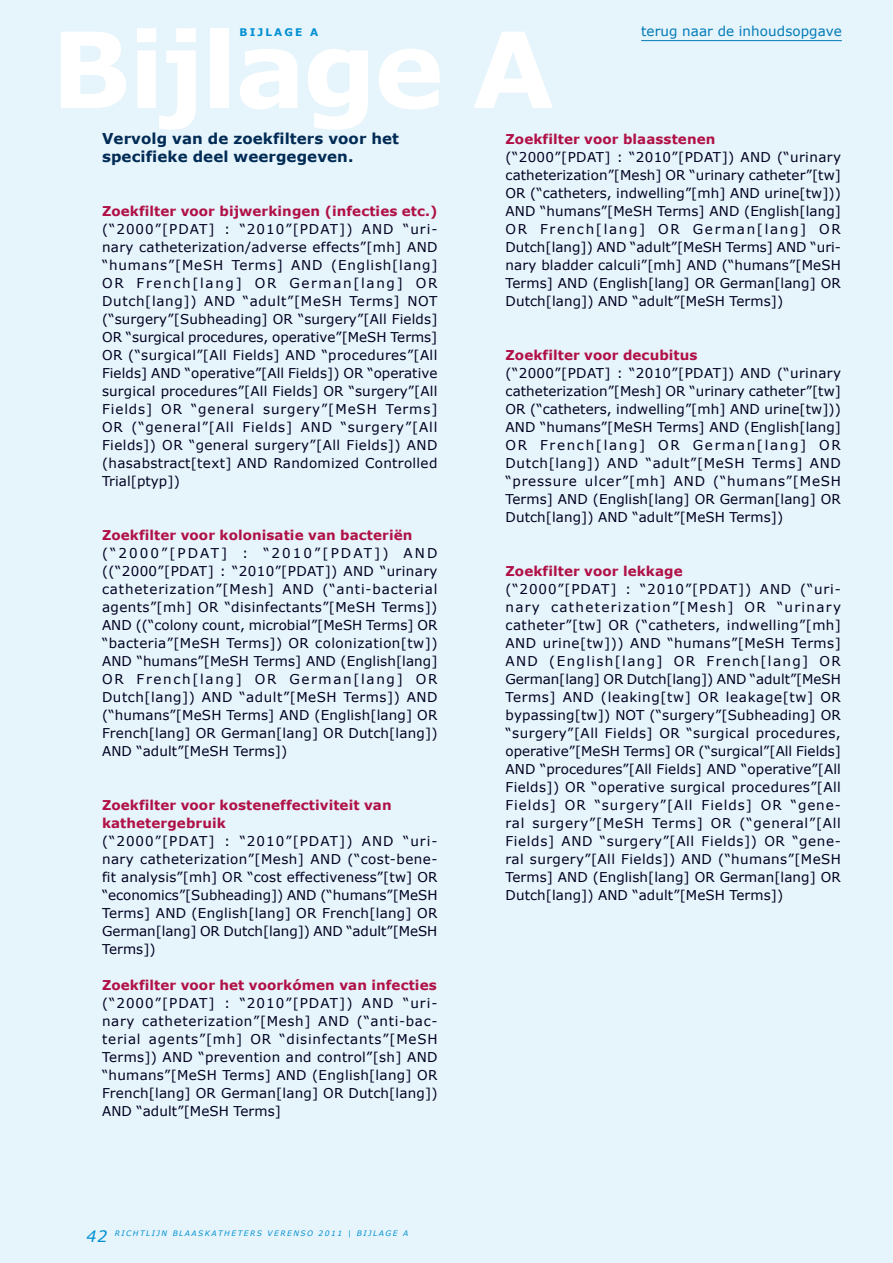
<style>
.page{position:relative;width:893px;height:1263px;background:#e6f4fb}
.page>*{position:absolute;margin:0;border:0;box-sizing:border-box;transform-origin:0 0}
.t1{font:700 105px "Verdana";letter-spacing:-.025em;color:#fff}
.t2{font:700 15px/18px "Verdana";letter-spacing:.005em;color:#002b55}
.t3{font:13.5px/18px "Verdana";letter-spacing:.005em;color:#000020;text-align:justify}
.t4{font:700 13.5px/18px "Verdana";letter-spacing:.005em;color:#b01046}
.t5{font:13.5px "Verdana";letter-spacing:.005em;color:#007ab7}
.t6{font:700 10.5px "Verdana";color:#0090d2}
.t7{font:italic 7.5px "Verdana";letter-spacing:.2em;color:#0090d2}
.s1{font-size:15.75px}
</style>
<div class="page">
<hr style="left:641px;top:40px;width:201px;height:1px;background:#007ab7">
<h1 class="t1" style="left:51px;top:3px;width:504px">Bijlage A</h1>
<p class="t6" style="left:240px;top:25px;width:10px">bijlage</p>
<p class="t6" style="left:310px;top:25px;width:10px">A</p>
<p class="t5" style="left:641px;top:22px;width:202px">terug naar de inhoudsopgave</p>
<p class="t2" style="left:102px;top:129px;width:299px">Vervolg van de zoekfilters voor het specifieke deel weergegeven.</p>
<p class="t4" style="left:102px;top:202px;width:337px">Zoekfilter voor bijwerkingen (infecties etc.)</p>
<p class="t3" style="left:102px;top:220px;width:337px">(“2000”[PDAT] : “2010”[PDAT]) AND “uri&shy;nary catheterization/adverse effects”[mh] AND “humans”[MeSH Terms] AND (English[lang] OR French[lang] OR German[lang] OR Dutch[lang]) AND “adult”[MeSH Terms] NOT (“surgery”[Subheading] OR “surgery”[All Fields] OR “surgical procedures, operative”[MeSH Terms] OR (“surgical”[All Fields] AND “procedures”[All Fields] AND “operative”[All Fields]) OR “operative surgical procedures”[All Fields] OR “surgery”[All Fields] OR “general surgery”[MeSH Terms] OR (“general”[All Fields] AND “surgery”[All Fields]) OR “general surgery”[All Fields]) AND (hasabstract[text] AND Randomized Controlled Trial[ptyp])</p>
<p class="t4" style="left:102px;top:526px;width:312px">Zoekfilter voor kolonisatie van bacteriën</p>
<p class="t3" style="left:102px;top:544px;width:337px">(“2000”[PDAT] : “2010”[PDAT]) AND ((“2000”[PDAT] : “2010”[PDAT]) AND “urinary catheterization”[Mesh] AND (“anti-bacterial agents”[mh] OR “disinfectants”[MeSH Terms])<br>AND ((“colony count, microbial”[MeSH Terms] OR “bacteria”[MeSH Terms]) OR colonization[tw])<br>AND “humans”[MeSH Terms] AND (English[lang] OR French[lang] OR German[lang] OR Dutch[lang]) AND “adult”[MeSH Terms]) AND (“humans”[MeSH Terms] AND (English[lang] OR French[lang] OR German[lang] OR Dutch[lang])<br>AND “adult”[MeSH Terms])</p>
<p class="t4" style="left:102px;top:796px;width:291px">Zoekfilter voor kosteneffectiviteit van kathetergebruik</p>
<p class="t3" style="left:102px;top:832px;width:337px">(“2000”[PDAT] : “2010”[PDAT]) AND “uri&shy;nary catheterization”[Mesh] AND (“cost-bene&shy;fit analysis”[mh] OR “cost effectiveness”[tw] OR “economics”[Subheading]) AND (“humans”[MeSH Terms] AND (English[lang] OR French[lang] OR German[lang] OR Dutch[lang]) AND “adult”[MeSH Terms])</p>
<p class="t4" style="left:102px;top:976px;width:336px">Zoekfilter voor het voorkómen van infecties</p>
<p class="t3" style="left:102px;top:993px;width:337px">(“2000”[PDAT] : “2010”[PDAT]) AND “uri&shy;nary catheterization”[Mesh] AND (“anti-bac&shy;terial agents”[mh] OR “disinfectants”[MeSH Terms]) AND “prevention and control”[sh] AND “humans”[MeSH Terms] AND (English[lang] OR French[lang] OR German[lang] OR Dutch[lang])<br>AND “adult”[MeSH Terms]</p>
<p class="t7" style="left:87px;top:1229px;width:323px"><span class="s1">42</span> RICHTLIJN BLAASKATHETER S VER ENSO 2011 | BIJLAGE A</p>
<p class="t4" style="left:506px;top:129px;width:211px">Zoekfilter voor blaasstenen</p>
<p class="t3" style="left:506px;top:147px;width:337px">(“2000”[PDAT] : “2010”[PDAT]) AND (“urinary catheterization”[Mesh] OR “urinary catheter”[tw] OR (“catheters, indwelling”[mh] AND urine[tw]))<br>AND “humans”[MeSH Terms] AND (English[lang] OR French[lang] OR German[lang] OR Dutch[lang]) AND “adult”[MeSH Terms] AND “uri&shy;nary bladder calculi”[mh] AND (“humans”[MeSH Terms] AND (English[lang] OR German[lang] OR Dutch[lang]) AND “adult”[MeSH Terms])</p>
<p class="t4" style="left:506px;top:345px;width:193px">Zoekfilter voor decubitus</p>
<p class="t3" style="left:506px;top:363px;width:337px">(“2000”[PDAT] : “2010”[PDAT]) AND (“urinary catheterization”[Mesh] OR “urinary catheter”[tw] OR (“catheters, indwelling”[mh] AND urine[tw]))<br>AND “humans”[MeSH Terms] AND (English[lang] OR French[lang] OR German[lang] OR Dutch[lang]) AND “adult”[MeSH Terms] AND “pressure ulcer”[mh] AND (“humans”[MeSH Terms] AND (English[lang] OR German[lang] OR Dutch[lang]) AND “adult”[MeSH Terms])</p>
<p class="t4" style="left:506px;top:561px;width:179px">Zoekfilter voor lekkage</p>
<p class="t3" style="left:506px;top:579px;width:337px">(“2000”[PDAT] : “2010”[PDAT]) AND (“uri&shy;nary catheterization”[Mesh] OR “urinary catheter”[tw] OR (“catheters, indwelling”[mh] AND urine[tw])) AND “humans”[MeSH Terms] AND (English[lang] OR French[lang] OR German[lang] OR Dutch[lang]) AND “adult”[MeSH Terms] AND (leaking[tw] OR leakage[tw] OR bypassing[tw]) NOT (“surgery”[Subheading] OR “surgery”[All Fields] OR “surgical procedures, operative”[MeSH Terms] OR (“surgical”[All Fields] AND “procedures”[All Fields] AND “operative”[All Fields]) OR “operative surgical procedures”[All Fields] OR “surgery”[All Fields] OR “gene&shy;ral surgery”[MeSH Terms] OR (“general”[All Fields] AND “surgery”[All Fields]) OR “gene&shy;ral surgery”[All Fields]) AND (“humans”[MeSH Terms] AND (English[lang] OR German[lang] OR Dutch[lang]) AND “adult”[MeSH Terms])</p>
</div>
